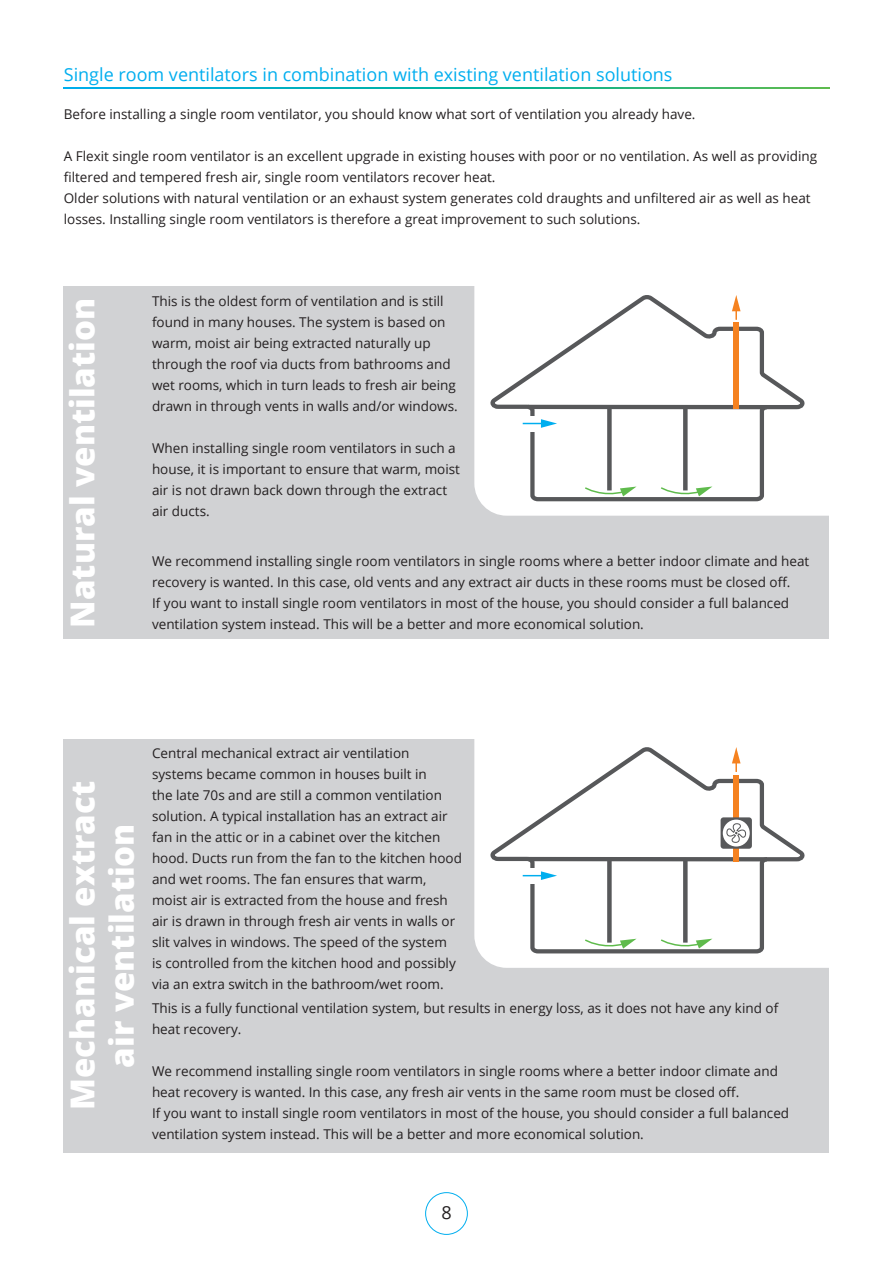
<style>
.page{position:relative;width:893px;height:1263px;background:#fff}
.page>*{position:absolute;margin:0;border:0;box-sizing:border-box;transform-origin:0 0}
.Figurtekst{font:800 33px/39.6px "Open Sans";color:#fff;text-align:center}
.Overskrift_1{font:18px "Open Sans";color:#00aeef}
.t1{font:18px "Open Sans";color:#231f20}
.brosjyre__tekst_svar{font:13.5px/21px "Open Sans";color:#231f20}
</style>
<div class="page">
<div style="left:425px;top:1192px;width:43px;height:43px;border:1px solid #00aeef;border-radius:50%"></div>
<svg style="left:64px;top:88px;width:765px;height:1px"></svg>
<div style="left:64px;top:739px;width:765px;height:413px;background:#d1d2d4"></div>
<div style="left:64px;top:286px;width:765px;height:353px;background:#d1d2d4"></div>
<div style="left:474px;top:286px;width:355px;height:230px;background:#fff"></div>
<div style="left:474px;top:739px;width:355px;height:229px;background:#fff"></div>
<svg style="left:486px;top:293px;width:321px;height:210px;background:#f2f2f2"></svg>
<div style="left:683px;top:407px;width:5px;height:83px;background:#57585a"></div>
<div style="left:607px;top:407px;width:5px;height:83px;background:#57585a"></div>
<div style="left:522px;top:416px;width:32px;height:16px;background:#fff"></div>
<svg style="left:523px;top:419px;width:34px;height:9px"></svg>
<svg style="left:660px;top:486px;width:52px;height:12px"></svg>
<svg style="left:584px;top:486px;width:53px;height:12px"></svg>
<svg style="left:732px;top:295px;width:8px;height:25px"></svg>
<div style="left:733px;top:323px;width:6px;height:86px;background:#f58220"></div>
<svg style="left:486px;top:745px;width:321px;height:210px;background:#f2f2f3"></svg>
<div style="left:683px;top:860px;width:5px;height:82px;background:#57585a"></div>
<div style="left:607px;top:860px;width:5px;height:82px;background:#57585a"></div>
<div style="left:522px;top:868px;width:32px;height:16px;background:#fff"></div>
<svg style="left:523px;top:871px;width:34px;height:9px"></svg>
<svg style="left:660px;top:938px;width:52px;height:12px"></svg>
<svg style="left:584px;top:938px;width:53px;height:12px"></svg>
<svg style="left:732px;top:747px;width:8px;height:25px"></svg>
<div style="left:733px;top:775px;width:6px;height:86px;background:#f58220"></div>
<div style="left:721px;top:817px;width:31px;height:32px;background:#57585a;border-radius:3px"></div>
<svg style="left:723px;top:819px;width:27px;height:27px"></svg>
<svg style="left:726px;top:823px;width:20px;height:20px"></svg>
<p class="Overskrift_1" style="left:64px;top:62px;width:610px">Single room ventilators in combination with existing ventilation solutions</p>
<p class="brosjyre__tekst_svar" style="left:64px;top:103px;width:633px">Before installing a single room ventilator, you should know what sort of ventilation you already have.</p>
<p class="brosjyre__tekst_svar" style="left:64px;top:145px;width:755px">A Flexit single room ventilator is an excellent upgrade in existing houses with poor or no ventilation. As well as providing filtered and tempered fresh air, single room ventilators recover heat.</p>
<p class="brosjyre__tekst_svar" style="left:64px;top:187px;width:748px">Older solutions with natural ventilation or an exhaust system generates cold draughts and unfiltered air as well as heat losses. Installing single room ventilators is therefore a great improvement to such solutions.</p>
<p class="Figurtekst" style="left:61px;top:628px;width:331px;rotate:-90deg">Natural ventilation</p>
<p class="brosjyre__tekst_svar" style="left:152px;top:290px;width:307px">This is the oldest form of ventilation and is still found in many houses. The system is based on warm, moist air being extracted naturally up through the roof via ducts from bathrooms and wet rooms, which in turn leads to fresh air being drawn in through vents in walls and/or windows.</p>
<p class="brosjyre__tekst_svar" style="left:152px;top:437px;width:310px">When installing single room ventilators in such a house, it is important to ensure that warm, moist air is not drawn back down through the extract air ducts.</p>
<p class="brosjyre__tekst_svar" style="left:152px;top:550px;width:659px">We recommend installing single room ventilators in single rooms where a better indoor climate and heat recovery is wanted. In this case, old vents and any extract air ducts in these rooms must be closed off.</p>
<p class="brosjyre__tekst_svar" style="left:152px;top:592px;width:639px">If you want to install single room ventilators in most of the house, you should consider a full balanced ventilation system instead. This will be a better and more economical solution.</p>
<p class="Figurtekst" style="left:61px;top:1110px;width:330px;rotate:-90deg">Mechanical extract air ventilation</p>
<p class="brosjyre__tekst_svar" style="left:152px;top:742px;width:311px">Central mechanical extract air ventilation systems became common in houses built in<br>the late 70s and are still a common ventilation solution. A typical installation has an extract air fan in the attic or in a cabinet over the kitchen hood. Ducts run from the fan to the kitchen hood and wet rooms. The fan ensures that warm, moist air is extracted from the house and fresh air is drawn in through fresh air vents in walls or slit valves in windows. The speed of the system<br>is controlled from the kitchen hood and possibly via an extra switch in the bathroom/wet room.</p>
<p class="brosjyre__tekst_svar" style="left:152px;top:998px;width:628px">This is a fully functional ventilation system, but results in energy loss, as it does not have any kind of heat recovery.</p>
<p class="brosjyre__tekst_svar" style="left:152px;top:1061px;width:627px">We recommend installing single room ventilators in single rooms where a better indoor climate and heat recovery is wanted. In this case, any fresh air vents in the same room must be closed off.</p>
<p class="brosjyre__tekst_svar" style="left:152px;top:1103px;width:639px">If you want to install single room ventilators in most of the house, you should consider a full balanced ventilation system instead. This will be a better and more economical solution.</p>
<h2 class="t1" style="left:441px;top:1200px;width:12px">8</h2>
</div>
